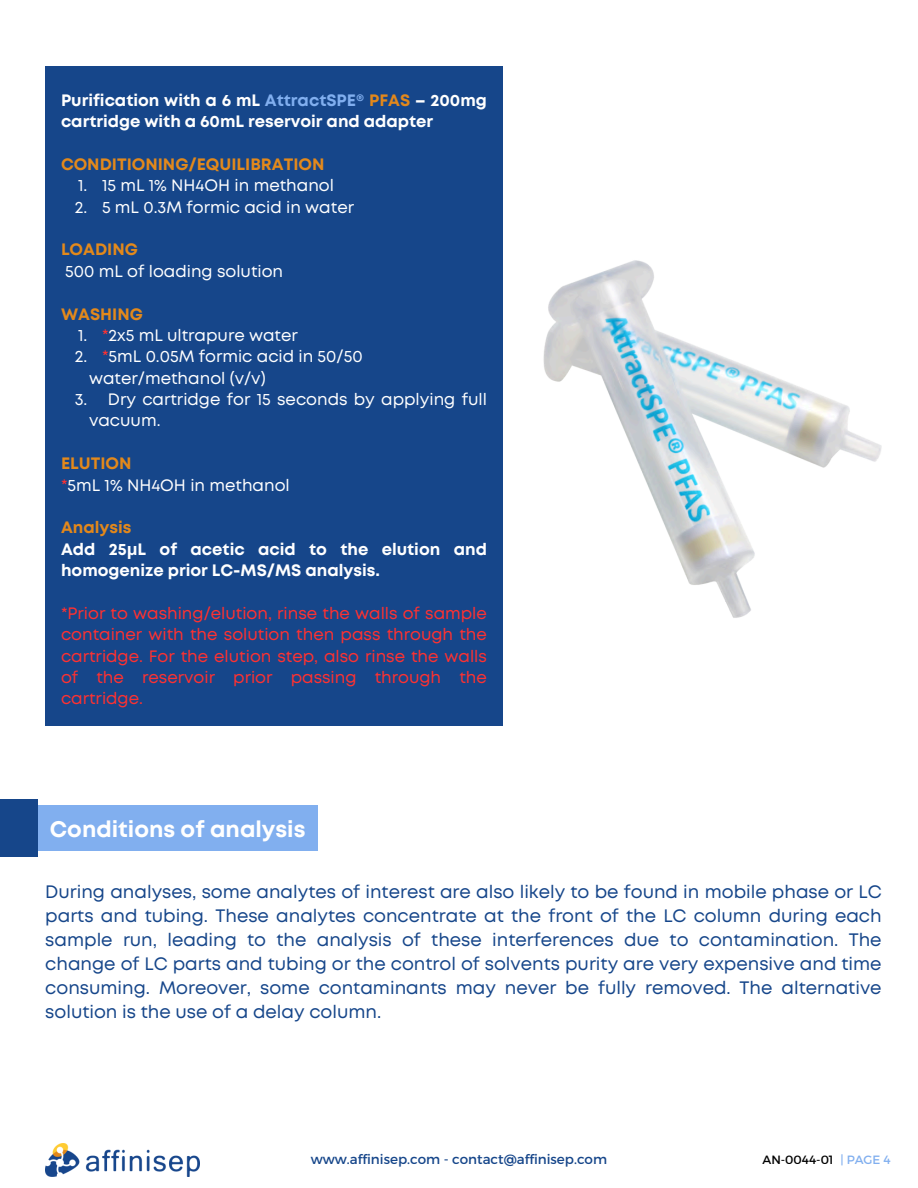
<style>
.page{position:relative;width:918px;height:1188px;background:#fff}
.page>*{position:absolute;margin:0;border:0;box-sizing:border-box;transform-origin:0 0}
.t1{font:700 22.5px "Mont";color:#fff}
.t2{font:18px/24px "Mont";color:#16468a;text-align:justify}
.t3{font:16.5px/21.3px "Mont";color:#fff}
.t4{font:16.5px/21.3px "Mont";color:#ff3131;text-align:justify}
.t5{font:700 16.5px/21.3px "Mont";color:#fff}
.t6{font:700 16.5px "Mont";color:#e3891b}
.t7{font:13.5px "Montserrat";color:#16468a}
.t8{font:12px "Montserrat";color:#000}
.t9{font:12px "Montserrat";color:#81afef}
.s1{color:#81afef}
.s2{color:#e3881b}
.s3{color:#ff3131}
.s4{font-weight:700;color:#e3891b}
.s5{font-family:"Noto Sans"}
</style>
<div class="page">
<img style="left:45px;top:1143px;width:154px;height:34px">
<div style="left:45px;top:66px;width:458px;height:659px;background:#16468a"></div>
<img style="left:543px;top:260px;width:339px;height:358px">
<div style="left:0;top:805px;width:317px;height:46px;background:#81afef"></div>
<div style="left:0;top:799px;width:38px;height:58px;background:#16468a"></div>
<p class="t5" style="left:61px;top:91px;width:427px">Purification with a 6 mL <span class="s1">AttractSPE®</span> <span class="s2">PFAS</span> – 200mg cartridge with a 60mL reservoir and adapter</p>
<p class="t6" style="left:61px;top:158px;width:265px">CONDITIONING/EQUILIBRATION</p>
<p class="t3" style="left:78px;top:176px;width:257px">1. 15 mL 1% NH4OH in methanol</p>
<p class="t3" style="left:75px;top:197px;width:281px">2. 5 mL 0.3M formic acid in water</p>
<p class="t6" style="left:61px;top:243px;width:78px">LOADING</p>
<p class="t3" style="left:65px;top:262px;width:219px">500 mL of loading solution</p>
<p class="t6" style="left:61px;top:308px;width:83px">WASHING</p>
<p class="t3" style="left:78px;top:326px;width:221px">1. <span class="s3">*</span>2x5 mL ultrapure water</p>
<p class="t3" style="left:102px;top:347px;width:262px"><span class="s3">*</span>5mL 0.05M formic acid in 50/50</p>
<p class="t3" style="left:89px;top:368px;width:178px">water/methanol (v/v)</p>
<p class="t3" style="left:75px;top:347px;width:14px">2.</p>
<p class="t3" style="left:89px;top:390px;width:399px;text-indent:19px">Dry cartridge for 15 seconds by applying full vacuum.</p>
<p class="t3" style="left:75px;top:390px;width:14px">3.</p>
<p class="t3" style="left:61px;top:454px;width:230px"><span class="s4">ELUTION<br></span><span class="s3">*</span>5mL 1% NH4OH in methanol</p>
<p class="t5" style="left:61px;top:518px;width:427px"><span class="s2">Analysis<br></span>Add 25<span class="s5">µ</span>L of acetic acid to the elution and homogenize prior LC-MS/MS analysis.</p>
<p class="t4" style="left:61px;top:604px;width:427px">*Prior to washing/elution, rinse the walls of sample container with the solution then pass through the cartridge. For the elution step, also rinse the walls of the reservoir prior passing through the cartridge.</p>
<h5 class="t1" style="left:50px;top:820px;width:257px">Conditions of analysis</h5>
<p class="t2" style="left:45px;top:881px;width:838px">During analyses, some analytes of interest are also likely to be found in mobile phase or LC parts and tubing. These analytes concentrate at the front of the LC column during each sample run, leading to the analysis of these interferences due to contamination. The change of LC parts and tubing or the control of solvents purity are very expensive and time consuming. Moreover, some contaminants may never be fully removed. The alternative solution is the use of a delay column.</p>
<p class="t7" style="left:311px;top:1150px;width:298px">www.affinisep.com - contact@affinisep.com</p>
<h4 class="t9" style="left:840px;top:1152px;width:52px">| PAGE 4</h4>
<p class="t8" style="left:763px;top:1152px;width:73px">AN-0044-01</p>
</div>
